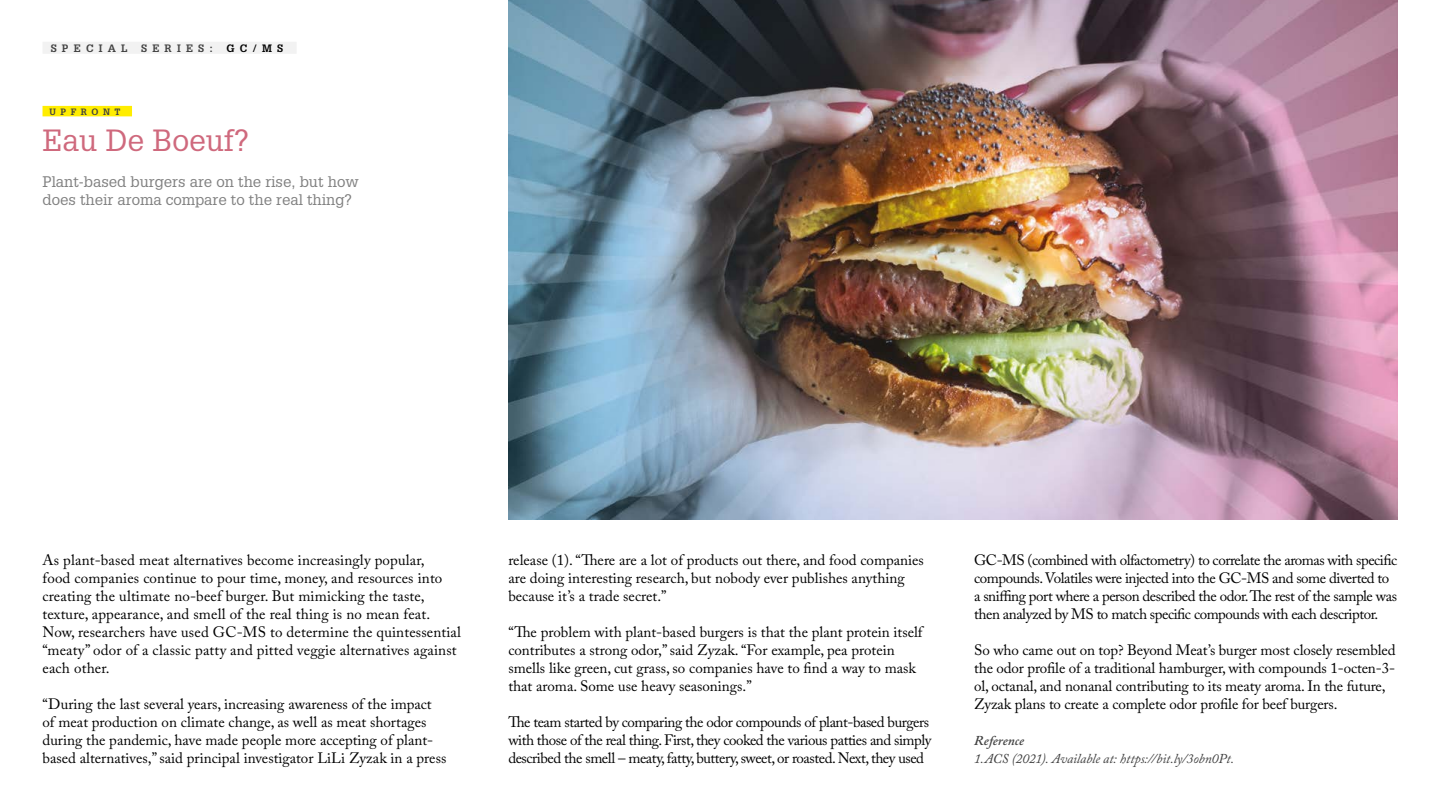
<style>
.page{position:relative;width:1440px;height:810px;background:#fff}
.page>*{position:absolute;margin:0;border:0;box-sizing:border-box;transform-origin:0 0}
.t1{font:30px "Glypha LT Std";color:#cf697d}
.t2{font:15px/18px "Adobe Caslon Pro";color:#000}
.t3{font:15px/18px "Adobe Caslon Pro";letter-spacing:-.03em;color:#000}
.t4{font:15px/18px "Glypha LT Std";color:#808080}
.t5{font:italic 13.5px "Adobe Caslon Pro";letter-spacing:-.005em;color:#404040}
.t6{font:italic 600 13.5px "Adobe Caslon Pro";color:#404040}
.t7{font:700 10.5px "Glypha LT Std";letter-spacing:.5em;color:#404040}
.t8{font:700 10.5px "Glypha LT Std";color:#000}
.t9{font:700 9px "Glypha LT Std";letter-spacing:.5em;color:#404040}
</style>
<div class="page">
<img style="left:508px;top:0;width:889px;height:520px">
<div style="left:43px;top:42px;width:254px;height:12px;background:#f2f2f2"></div>
<div style="left:43px;top:106px;width:89px;height:10px;background:#ffed00"></div>
<p class="t7" style="left:51px;top:41px;width:79px">SPECIAL</p>
<p class="t7" style="left:141px;top:41px;width:73px">SERIES:</p>
<p class="t8" style="left:226px;top:41px;width:58px">GC/MS</p>
<p class="t9" style="left:50px;top:106px;width:73px">UPFRONT</p>
<h1 class="t1" style="left:43px;top:122px;width:208px">Eau De Boeuf?</h1>
<p class="t4" style="left:43px;top:172px;width:318px">Plant-based burgers are on the rise, but how does their aroma compare to the real thing?</p>
<p class="t2" style="left:43px;top:550px;width:420px">As plant-based meat alternatives become increasingly popular,<br>food companies continue to pour time, money, and resources into creating the ultimate no-beef burger. But mimicking the taste, texture, appearance, and smell of the real thing is no mean feat.<br>Now, researchers have used GC-MS to determine the quintessential “meaty” odor of a classic patty and pitted veggie alternatives against each other.</p>
<p class="t2" style="left:43px;top:694px;width:405px">“During the last several years, increasing awareness of the impact of meat production on climate change, as well as meat shortages during the pandemic, have made people more accepting of plant&shy;based alternatives,” said principal investigator LiLi Zyzak in a press</p>
<p class="t2" style="left:508px;top:550px;width:417px">release (1). “There are a lot of products out there, and food companies are doing interesting research, but nobody ever publishes anything because it’s a trade secret.”</p>
<p class="t2" style="left:508px;top:622px;width:416px">“The problem with plant-based burgers is that the plant protein itself contributes a strong odor,” said Zyzak. “For example, pea protein smells like green, cut grass, so companies have to find a way to mask that aroma. Some use heavy seasonings.”</p>
<p class="t3" style="left:508px;top:712px;width:425px">The team started by comparing the odor compounds of plant-based burgers with those of the real thing. First, they cooked the various patties and simply described the smell – meaty, fatty, buttery, sweet, or roasted. Next, they used</p>
<p class="t3" style="left:974px;top:550px;width:425px">GC-MS (combined with olfactometry) to correlate the aromas with specific compounds. Volatiles were injected into the GC-MS and some diverted to a sniffing port where a person described the odor. The rest of the sample was then analyzed by MS to match specific compounds with each descriptor.</p>
<p class="t2" style="left:974px;top:640px;width:423px">So who came out on top? Beyond Meat’s burger most closely resembled the odor profile of a traditional hamburger, with compounds 1-octen-3- ol, octanal, and nonanal contributing to its meaty aroma. In the future, Zyzak plans to create a complete odor profile for beef burgers.</p>
<p class="t6" style="left:974px;top:732px;width:52px">Reference</p>
<p class="t5" style="left:974px;top:750px;width:262px">1.ACS (2021). Available at: https://bit.ly/3obn0Pt.</p>
</div>
